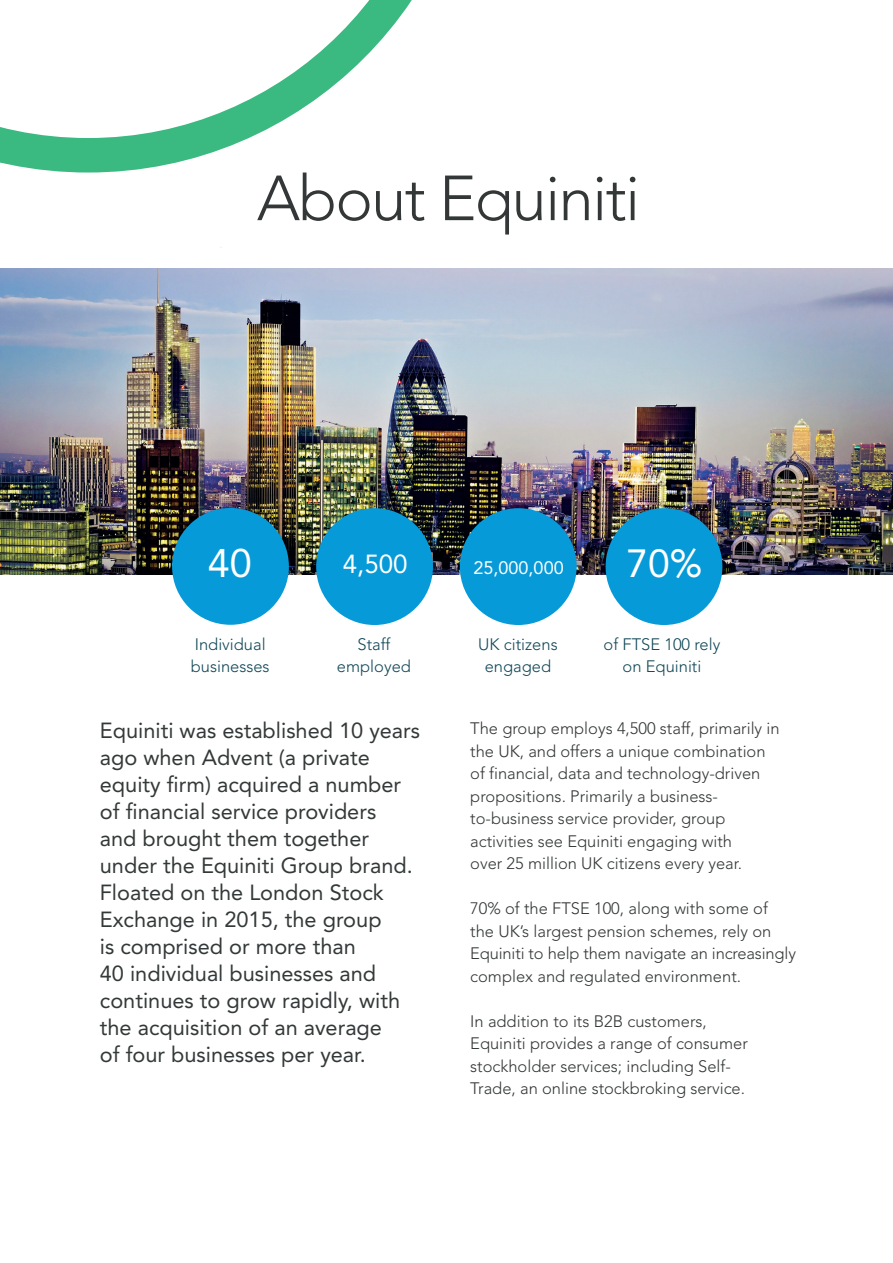
<style>
.page{position:relative;width:893px;height:1263px;background:#fff}
.page>*{position:absolute;margin:0;border:0;box-sizing:border-box;transform-origin:0 0}
.Heading{font:300 63px "Avenir LT Std";letter-spacing:-.025em;color:#343737}
.Body_grey{font:39.6px "Avenir LT Std";color:#fff}
.Body_grey-2{font:39px "Avenir LT Std";color:#fff}
.Body_grey-3{font:25.95px "Avenir LT Std";color:#fff}
.Opening_paragraph{font:21.75px/27px "Avenir LT Std";color:#333838}
.Body_grey-4{font:18px "Avenir LT Std";color:#fff}
.Body_grey-5{font:300 16.5px/22.5px "Avenir LT Std";color:#343737}
.Body_grey-6{font:300 16.5px/22.5px "Avenir LT Std";color:#114858;text-align:center}
</style>
<div class="page">
<img style="left:0;top:268px;width:893px;height:307px">
<div style="left:172px;top:508px;width:117px;height:117px;background:#069ad9;border-radius:50%"></div>
<div style="left:316px;top:508px;width:117px;height:117px;background:#069ad9;border-radius:50%"></div>
<div style="left:606px;top:508px;width:116px;height:117px;background:#069ad9;border-radius:50%"></div>
<div style="left:460px;top:508px;width:117px;height:117px;background:#069ad9;border-radius:50%"></div>
<svg style="left:0;top:0;width:412px;height:173px"></svg>
<p class="Heading" style="left:257px;top:161px;width:385px">About Equiniti</p>
<p class="Body_grey" style="left:208px;top:540px;width:46px">40</p>
<p class="Body_grey-6" style="left:191px;top:633px;width:80px;text-align:left">Individual businesses</p>
<p class="Body_grey-3" style="left:343px;top:549px;width:66px">4,500</p>
<p class="Body_grey-6" style="left:358px;top:633px;width:34px">Staff</p>
<p class="Body_grey-6" style="left:337px;top:655px;width:75px">employed</p>
<p class="Body_grey-4" style="left:474px;top:557px;width:92px">25,000,000</p>
<p class="Body_grey-6" style="left:478px;top:633px;width:81px">UK citizens engaged</p>
<p class="Body_grey-2" style="left:626px;top:540px;width:77px">70%</p>
<p class="Body_grey-6" style="left:604px;top:633px;width:118px">of FTSE 100 rely on Equiniti</p>
<p class="Opening_paragraph" style="left:100px;top:717px;width:322px">Equiniti was established 10 years ago when Advent (a private equity firm) acquired a number of financial service providers<br>and brought them together under the Equiniti Group brand.<br>Floated on the London Stock<br>Exchange in 2015, the group<br>is comprised or more than<br>40 individual businesses and continues to grow rapidly, with the acquisition of an average<br>of four businesses per year.</p>
<p class="Body_grey-5" style="left:470px;top:717px;width:311px">The group employs 4,500 staff, primarily in the UK, and offers a unique combination of financial, data and technology-driven propositions. Primarily a business&shy;to-business service provider, group activities see Equiniti engaging with<br>over 25 million UK citizens every year.</p>
<p class="Body_grey-5" style="left:470px;top:897px;width:299px">70% of the FTSE 100, along with some of</p>
<p class="Body_grey-5" style="left:470px;top:920px;width:303px">the UK’s largest pension schemes, rely on</p>
<p class="Body_grey-5" style="left:470px;top:942px;width:327px">Equiniti to help them navigate an increasingly</p>
<p class="Body_grey-5" style="left:470px;top:965px;width:272px">complex and regulated environment.</p>
<p class="Body_grey-5" style="left:470px;top:1010px;width:279px">In addition to its B2B customers, Equiniti provides a range of consumer stockholder services; including Self-Trade, an online stockbroking service.</p>
</div>
